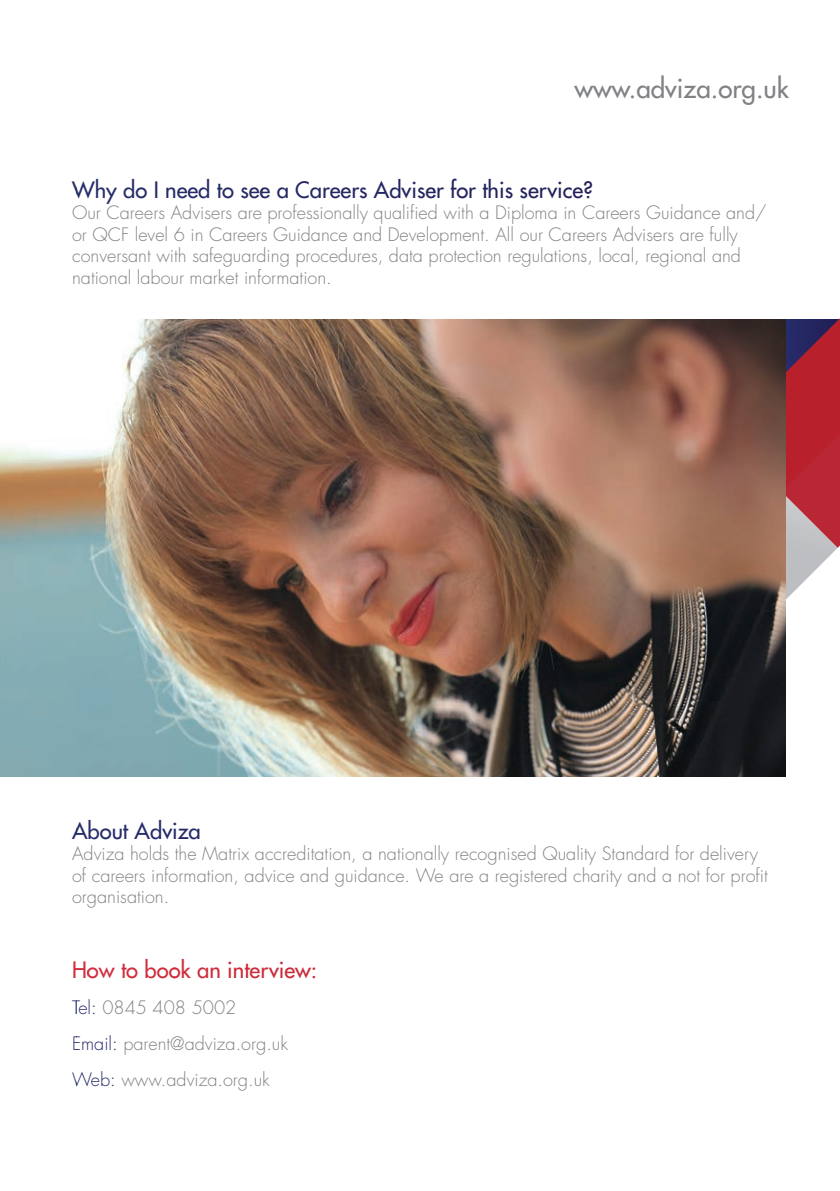
<style>
.page{position:relative;width:840px;height:1191px;background:#fff}
.page>*{position:absolute;margin:0;border:0;box-sizing:border-box;transform-origin:0 0}
.t1{font:26px "Futura";color:#808285}
.t2{font:22px "Futura";color:#22225b}
.t3{font:22px "Futura";color:#cc2b39}
.t4{font:22px "Futura";color:#252b68}
.t5{font:300 18px/21.6px "Futura";color:#808285}
.s1{color:#262d6b}
.s2{color:#262d6a}
.s3{color:#262c69}
.s4{color:#262b68}
.s5{color:#252b68}
.s6{color:#252b67}
.s7{color:#262a66}
.s8{color:#262966}
.s9{color:#262965}
.s10{color:#252964}
.s11{color:#252864}
.s12{color:#252863}
.s13{color:#252762}
.s14{color:#242762}
.s15{color:#242661}
.s16{color:#242560}
.s17{color:#24255f}
.s18{color:#23255f}
.s19{color:#23245e}
.s20{color:#23245d}
.s21{color:#23235d}
.s22{color:#23225c}
.s23{color:#22215a}
.s24{color:#d32f40}
.s25{color:#d22e3f}
.s26{color:#d02e3e}
.s27{color:#d02c3d}
.s28{color:#cf2d3c}
.s29{color:#cd2c3b}
.s30{color:#cc2c3a}
.s31{color:#ca2a38}
.s32{color:#c92937}
</style>
<div class="page">
<svg style="left:720px;top:319px;width:119px;height:285px;background:#b05663"></svg>
<img style="left:0;top:320px;width:784px;height:456px">
<h1 class="t1" style="left:574px;top:76px;width:216px">www.adviza.org.uk</h1>
<p class="t2" style="left:72px;top:178px;width:522px"><span class="s1">W</span><span class="s2">hy</span> <span class="s3">do</span> <span class="s4">I</span> <span class="s5">nee</span><span class="s6">d</span> <span class="s7">to</span> <span class="s8">s</span><span class="s9">ee</span> <span class="s10">a</span> <span class="s11">C</span><span class="s12">ar</span><span class="s13">ee</span><span class="s14">rs</span> <span class="s15">Adv</span><span class="s16">is</span><span class="s17">e</span><span class="s18">r f</span><span class="s19">or</span> <span class="s20">thi</span><span class="s21">s</span> <span class="s22">se</span>rvic<span class="s23">e?</span></p>
<p class="t5" style="left:72px;top:203px;width:695px">Our Careers Advisers are professionally qualified with a Diploma in Careers Guidance and/ or QCF level 6 in Careers Guidance and Development. All our Careers Advisers are fully conversant with safeguarding procedures, data protection regulations, local, regional and national labour market information.</p>
<p class="t4" style="left:72px;top:819px;width:130px"><span class="s1">A</span><span class="s2">bou</span><span class="s3">t Ad</span>viza</p>
<p class="t5" style="left:72px;top:844px;width:697px">Adviza holds the Matrix accreditation, a nationally recognised Quality Standard for delivery of careers information, advice and guidance. We are a registered charity and a not for profit organisation.</p>
<p class="t3" style="left:72px;top:958px;width:246px"><span class="s24">Ho</span><span class="s25">w</span> <span class="s26">to</span> <span class="s27">b</span><span class="s28">ook</span> <span class="s29">an</span> <span class="s30">i</span>nter<span class="s31">view</span><span class="s32">:</span></p>
<p class="t5" style="left:72px;top:990px;width:217px;line-height:36px"><span class="s1">Tel:</span> 0845 408 5002<br><span class="s1">Em</span><span class="s2">ail:</span> parent@adviza.org.uk<br><span class="s1">W</span><span class="s2">eb:</span> www.adviza.org.uk</p>
</div>
